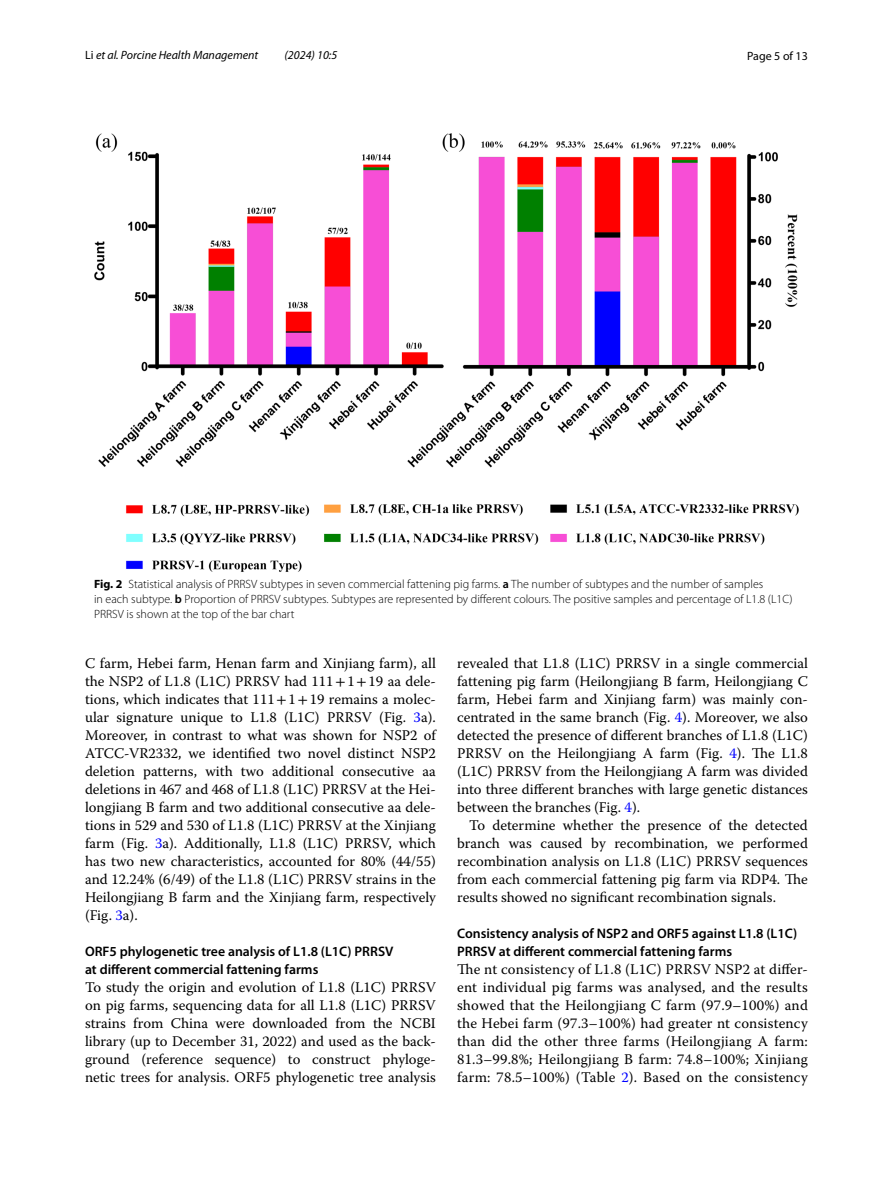
<style>
.page{position:relative;width:893px;height:1187px;background:#fff}
.page>*{position:absolute;margin:0;border:0;box-sizing:border-box;transform-origin:0 0}
.t1{font:14.7px/18px "Warnock Pro";color:#000;text-align:justify}
.t2{font:600 13.8px/18px "Myriad Pro";color:#000}
.t3{font:300 12px/15px "Myriad Pro";color:#000}
.t4{font:italic 12px "Myriad Pro";color:#000}
.t5{font:12px "Myriad Pro";color:#000}
.s1{font-style:normal}
.s2{font-weight:700}
.s3{font-weight:600}
.s4{font-family:"STIX"}
.s5{color:#00f}
</style>
<div class="page">
<img style="left:94px;top:133px;width:705px;height:439px">
<p class="t4" style="left:85px;top:48px;width:175px"><span class="s1">Li</span> et al. Porcine Health Management</p>
<p class="t4" style="left:285px;top:48px;width:54px">(2024) 10:5</p>
<p class="t5" style="left:747px;top:48px;width:62px">Page 5 of 13</p>
<p class="t3" style="left:94px;top:576px;width:700px"><span class="s2">Fig. 2</span> Statistical analysis of PRRSV subtypes in seven commercial fattening pig farms. <span class="s3">a</span> The number of subtypes and the number of samples<br>in each subtype. <span class="s3">b</span> Proportion of PRRSV subtypes. Subtypes are represented by different colours. The positive samples and percentage of L1.8 (L1C)<br>PRRSV is shown at the top of the bar chart</p>
<p class="t1" style="left:85px;top:653px;width:352px">C farm, Hebei farm, Henan farm and Xinjiang farm), all the NSP2 of L1.8 (L1C) PRRSV had 111<span class="s4">+</span>1<span class="s4">+</span>19 aa dele&shy;tions, which indicates that 111<span class="s4">+</span>1<span class="s4">+</span>19 remains a molec&shy;ular signature unique to L1.8 (L1C) PRRSV (Fig. <span class="s5">3</span>a).<br>Moreover, in contrast to what was shown for NSP2 of ATCC-VR2332, we identified two novel distinct NSP2 deletion patterns, with two additional consecutive aa deletions in 467 and 468 of L1.8 (L1C) PRRSV at the Hei&shy;longjiang B farm and two additional consecutive aa dele&shy;tions in 529 and 530 of L1.8 (L1C) PRRSV at the Xinjiang farm (Fig. <span class="s5">3</span>a). Additionally, L1.8 (L1C) PRRSV, which has two new characteristics, accounted for 80% (44/55) and 12.24% (6/49) of the L1.8 (L1C) PRRSV strains in the Heilongjiang B farm and the Xinjiang farm, respectively (Fig. <span class="s5">3</span>a).</p>
<p class="t2" style="left:85px;top:941px;width:310px">ORF5 phylogenetic tree analysis of L1.8 (L1C) PRRSV at different commercial fattening farms</p>
<p class="t1" style="left:85px;top:977px;width:352px">To study the origin and evolution of L1.8 (L1C) PRRSV on pig farms, sequencing data for all L1.8 (L1C) PRRSV strains from China were downloaded from the NCBI library (up to December 31, 2022) and used as the back&shy;ground (reference sequence) to construct phyloge&shy;netic trees for analysis. ORF5 phylogenetic tree analysis</p>
<p class="t1" style="left:457px;top:653px;width:352px">revealed that L1.8 (L1C) PRRSV in a single commercial fattening pig farm (Heilongjiang B farm, Heilongjiang C farm, Hebei farm and Xinjiang farm) was mainly con&shy;centrated in the same branch (Fig. <span class="s5">4</span>). Moreover, we also detected the presence of different branches of L1.8 (L1C)<br>PRRSV on the Heilongjiang A farm (Fig. <span class="s5">4</span>). The L1.8 (L1C) PRRSV from the Heilongjiang A farm was divided into three different branches with large genetic distances between the branches (Fig. <span class="s5">4</span>).</p>
<p class="t1" style="left:457px;top:815px;width:352px;text-indent:12px">To determine whether the presence of the detected branch was caused by recombination, we performed recombination analysis on L1.8 (L1C) PRRSV sequences from each commercial fattening pig farm via RDP4. The results showed no significant recombination signals.</p>
<p class="t2" style="left:457px;top:923px;width:342px">Consistency analysis of NSP2 and ORF5 against L1.8 (L1C)<br>PRRSV at different commercial fattening farms</p>
<p class="t1" style="left:457px;top:959px;width:352px">The nt consistency of L1.8 (L1C) PRRSV NSP2 at differ&shy;ent individual pig farms was analysed, and the results showed that the Heilongjiang C farm (97.9–100%) and the Hebei farm (97.3–100%) had greater nt consistency than did the other three farms (Heilongjiang A farm:<br>81.3–99.8%; Heilongjiang B farm: 74.8–100%; Xinjiang farm: 78.5–100%) (Table <span class="s5">2</span>). Based on the consistency</p>
</div>
